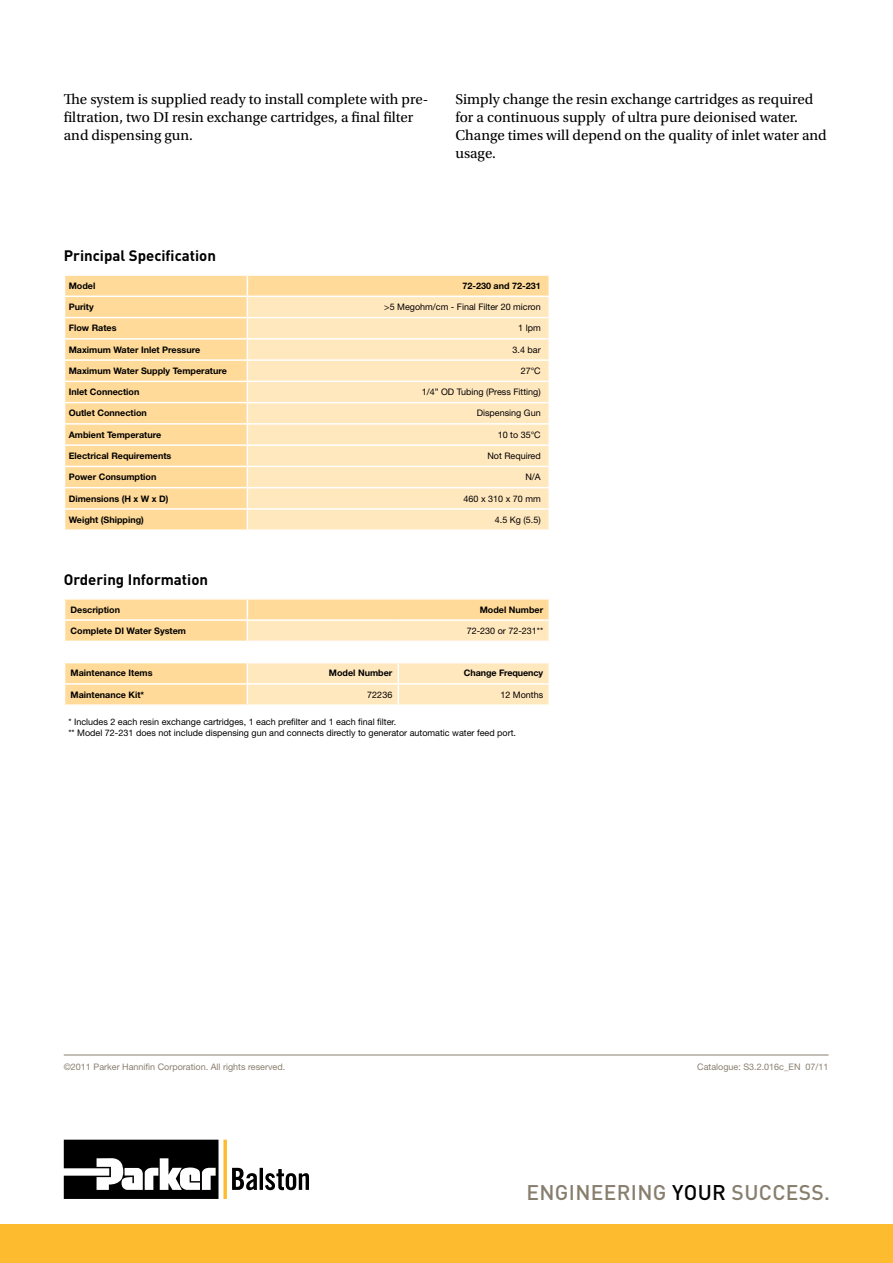
<style>
.page{position:relative;width:893px;height:1263px;background:#fff}
.page>*{position:absolute;margin:0;border:0;box-sizing:border-box;transform-origin:0 0}
.t1{font:500 21px "DIN";letter-spacing:.015em;color:#887e6e}
.t2{font:15px/18px "Utopia Std";color:#000}
.t3{font:700 15px "DIN";color:#000}
.t4{font:9px/10.8px "Helvetica Neue LT Std";color:#000}
.t5{font:700 9px "Helvetica Neue LT Std";color:#000}
.t6{font:9px "Helvetica Neue LT Std";color:#887e6e}
.s1{color:#000}
</style>
<div class="page">
<svg style="left:64px;top:1140px;width:245px;height:59px"></svg>
<hr style="left:64px;top:1054px;width:765px;height:1px;background:#887e6e">
<div style="left:65px;top:276px;width:484px;height:253px;background:#ffda98"></div>
<div style="left:248px;top:297px;width:301px;height:232px;background:#ffe7be"></div>
<hr style="left:64px;top:296px;width:183px;height:1px;background:#fff">
<hr style="left:247px;top:296px;width:303px;height:1px;background:#fff">
<hr style="left:64px;top:317px;width:183px;height:1px;background:#fff">
<hr style="left:247px;top:317px;width:303px;height:1px;background:#fff">
<hr style="left:64px;top:338px;width:183px;height:2px;background:#fff">
<hr style="left:247px;top:338px;width:303px;height:2px;background:#fff">
<hr style="left:64px;top:359px;width:183px;height:2px;background:#fff">
<hr style="left:247px;top:359px;width:303px;height:2px;background:#fff">
<hr style="left:64px;top:381px;width:183px;height:1px;background:#fff">
<hr style="left:247px;top:381px;width:303px;height:1px;background:#fff">
<hr style="left:64px;top:402px;width:183px;height:1px;background:#fff">
<hr style="left:247px;top:402px;width:303px;height:1px;background:#fff">
<hr style="left:64px;top:423px;width:183px;height:2px;background:#fff">
<hr style="left:247px;top:423px;width:303px;height:2px;background:#fff">
<hr style="left:64px;top:444px;width:183px;height:2px;background:#fff">
<hr style="left:247px;top:444px;width:303px;height:2px;background:#fff">
<hr style="left:64px;top:466px;width:183px;height:1px;background:#fff">
<hr style="left:247px;top:466px;width:303px;height:1px;background:#fff">
<hr style="left:64px;top:487px;width:183px;height:1px;background:#fff">
<hr style="left:247px;top:487px;width:303px;height:1px;background:#fff">
<hr style="left:64px;top:508px;width:183px;height:2px;background:#fff">
<hr style="left:247px;top:508px;width:303px;height:2px;background:#fff">
<svg style="left:247px;top:276px;width:1px;height:253px"></svg>
<svg style="left:64px;top:600px;width:485px;height:104px"></svg>
<div style="left:0;top:1225px;width:893px;height:38px;background:#fdbb30"></div>
<h2 class="t2" style="left:64px;top:91px;width:366px">The system is supplied ready to install complete with pre&shy;filtration, two DI resin exchange cartridges, a final filter and dispensing gun.</h2>
<h2 class="t2" style="left:455px;top:91px;width:373px">Simply change the resin exchange cartridges as required for a continuous supply of ultra pure deionised water.<br>Change times will depend on the quality of inlet water and usage.</h2>
<h2 class="t3" style="left:64px;top:246px;width:154px">Principal Specification</h2>
<p class="t5" style="left:69px;top:280px;width:28px">Model</p>
<p class="t5" style="left:462px;top:280px;width:80px">72-230 and 72-231</p>
<p class="t5" style="left:69px;top:301px;width:27px">Purity</p>
<p class="t4" style="left:384px;top:301px;width:158px">&gt;5 Megohm/cm - Final Filter 20 micron</p>
<p class="t5" style="left:69px;top:323px;width:49px">Flow Rates</p>
<p class="t4" style="left:518px;top:323px;width:24px">1 lpm</p>
<p class="t5" style="left:69px;top:344px;width:133px">Maximum Water Inlet Pressure</p>
<p class="t4" style="left:513px;top:344px;width:30px">3.4 bar</p>
<p class="t5" style="left:69px;top:365px;width:160px">Maximum Water Supply Temperature</p>
<p class="t4" style="left:521px;top:365px;width:22px">27°C</p>
<p class="t5" style="left:69px;top:386px;width:72px">Inlet Connection</p>
<p class="t4" style="left:422px;top:386px;width:121px">1/4” OD Tubing (Press Fitting)</p>
<p class="t5" style="left:69px;top:408px;width:80px">Outlet Connection</p>
<p class="t4" style="left:477px;top:408px;width:66px">Dispensing Gun</p>
<p class="t5" style="left:69px;top:429px;width:94px">Ambient Temperature</p>
<p class="t4" style="left:498px;top:429px;width:45px">10 to 35°C</p>
<p class="t5" style="left:69px;top:450px;width:104px">Electrical Requirements</p>
<p class="t4" style="left:487px;top:450px;width:55px">Not Required</p>
<p class="t5" style="left:69px;top:471px;width:89px">Power Consumption</p>
<p class="t4" style="left:525px;top:471px;width:17px">N/A</p>
<p class="t5" style="left:69px;top:493px;width:101px">Dimensions (H x W x D)</p>
<p class="t4" style="left:464px;top:493px;width:79px">460 x 310 x 70 mm</p>
<p class="t5" style="left:69px;top:514px;width:77px">Weight (Shipping)</p>
<p class="t4" style="left:495px;top:514px;width:47px">4.5 Kg (5.5)</p>
<h2 class="t3" style="left:64px;top:570px;width:146px">Ordering Information</h2>
<p class="t5" style="left:71px;top:604px;width:51px">Description</p>
<p class="t5" style="left:480px;top:604px;width:65px">Model Number</p>
<p class="t5" style="left:71px;top:625px;width:117px">Complete DI Water System</p>
<p class="t4" style="left:467px;top:625px;width:78px">72-230 or 72-231**</p>
<p class="t5" style="left:71px;top:668px;width:83px">Maintenance Items</p>
<p class="t5" style="left:329px;top:668px;width:65px">Model Number</p>
<p class="t5" style="left:464px;top:668px;width:81px">Change Frequency</p>
<p class="t5" style="left:71px;top:689px;width:75px">Maintenance Kit*</p>
<p class="t4" style="left:367px;top:689px;width:27px">72236</p>
<p class="t4" style="left:500px;top:689px;width:44px">12 Months</p>
<p class="t4" style="left:68px;top:716px;width:449px">* Includes 2 each resin exchange cartridges, 1 each prefilter and 1 each final filter.<br>** Model 72-231 does not include dispensing gun and connects directly to generator automatic water feed port.</p>
<p class="t6" style="left:64px;top:1061px;width:223px">©2011 Parker Hannifin Corporation. All rights reserved.</p>
<p class="t6" style="left:697px;top:1061px;width:133px">Catalogue: S3.2.016c_EN 07/11</p>
<h1 class="t1" style="left:526px;top:1178px;width:305px">ENGINEERING <span class="s1">YOUR</span> SUCCESS.</h1>
</div>
